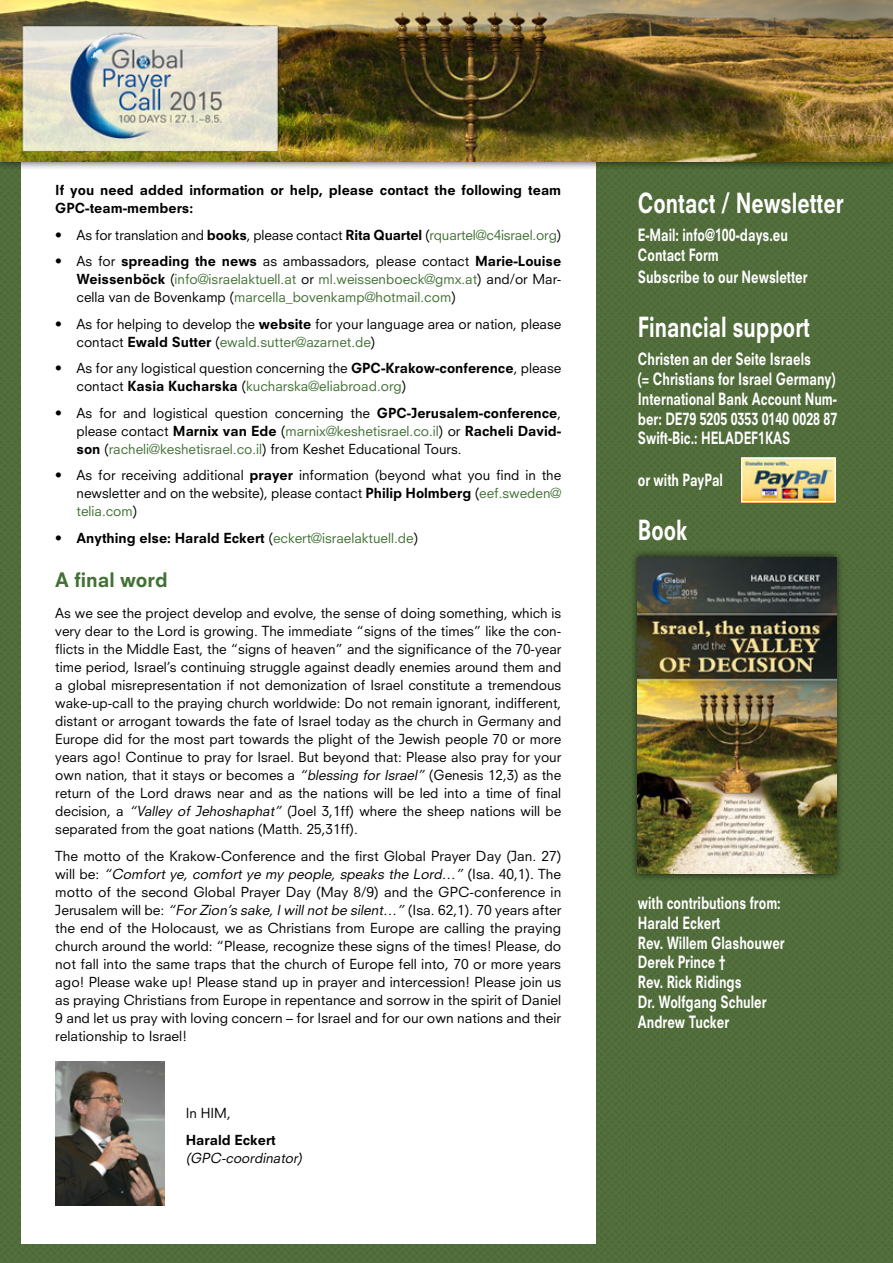
<style>
.page{position:relative;width:893px;height:1263px;background:#fff}
.page>*{position:absolute;margin:0;border:0;box-sizing:border-box;transform-origin:0 0}
.t1{font:800 27px "Neuzeit S";color:#fff;scale:.75 1}
.t2{font:800 19.5px "Neuzeit S";color:#427135}
.t3{font:800 16.5px/19.8px "Neuzeit S";color:#fff;scale:.75 1}
.t4{font:13.5px/18px "Neuzeit S";color:#000;text-align:justify}
.t5{font:13.5px/18px "Neuzeit S";color:#427135;text-align:justify}
.t6{font:800 13.5px/18px "Neuzeit S";color:#000}
.t7{font:italic 13.5px "Neuzeit S";color:#000}
.s1{font-weight:800}
.s2{color:#427135}
.s3{color:#000}
.s4{font-weight:800;color:#000}
.s5{font-weight:400}
.s6{font-weight:400;color:#427135}
.s7{font-style:italic}
</style>
<div class="page">
<img style="left:0;top:170px;width:893px;height:1093px">
<div style="left:21px;top:150px;width:574px;height:1094px;background:#fff"></div>
<div style="left:0;top:0;width:893px;height:170px;background:#000;opacity:.75"></div>
<img style="left:0;top:0;width:893px;height:162px">
<div style="left:630px;top:549px;width:214px;height:333px;background:#000;opacity:.75"></div>
<img style="left:638px;top:557px;width:198px;height:317px">
<img style="left:743px;top:459px;width:91px;height:41px">
<div style="left:741px;top:457px;width:95px;height:45px;border:1px solid #fff"></div>
<img style="left:55px;top:1062px;width:109px;height:143px">
<p class="t6" style="left:55px;top:181px;width:507px">If you need added information or help, please contact the following team<br>GPC-team-members:</p>
<p class="t4" style="left:55px;top:226px;width:507px">• As for translation and <span class="s1">books</span>, please contact <span class="s1">Rita Quartel</span> (<span class="s2">rquartel@c4israel.org</span>)</p>
<p class="t5" style="left:77px;top:252px;width:486px;text-indent:-21px"><span class="s3">• As for</span> <span class="s4">spreading the news</span> <span class="s3">as ambassadors, please contact</span> <span class="s4">Marie-Louise Weissenböck</span> <span class="s3">(</span>info@israelaktuell.at <span class="s3">or</span> ml.weissenboeck@gmx.at<span class="s3">) and/or Mar&shy;cella van de Bovenkamp (</span>marcella_bovenkamp@hotmail.com<span class="s3">)</span></p>
<p class="t4" style="left:77px;top:315px;width:486px;text-indent:-21px">• As for helping to develop the <span class="s1">website</span> for your language area or nation, please contact <span class="s1">Ewald Sutter</span> (<span class="s2">ewald.sutter@azarnet.de</span>)</p>
<p class="t4" style="left:77px;top:359px;width:486px;text-indent:-21px">• As for any logistical question concerning the <span class="s1">GPC-Krakow-conference</span>, please contact <span class="s1">Kasia Kucharska</span> (<span class="s2">kucharska@eliabroad.org</span>)</p>
<p class="t4" style="left:77px;top:404px;width:486px;text-indent:-21px">• As for and logistical question concerning the <span class="s1">GPC-Jerusalem-conference</span>, please contact <span class="s1">Marnix van Ede</span> (<span class="s2">marnix@keshetisrael.co.il</span>) or <span class="s1">Racheli David&shy;son</span> (<span class="s2">racheli@keshetisrael.co.il</span>) from Keshet Educational Tours.</p>
<p class="t4" style="left:77px;top:466px;width:486px;text-indent:-21px">• As for receiving additional <span class="s1">prayer</span> information (beyond what you find in the newsletter and on the website), please contact <span class="s1">Philip Holmberg</span> (<span class="s2">eef.sweden@ telia.com</span>)</p>
<p class="t6" style="left:55px;top:529px;width:364px">• Anything else: Harald Eckert <span class="s5">(</span><span class="s6">eckert@israelaktuell.de</span><span class="s5">)</span></p>
<h2 class="t2" style="left:55px;top:568px;width:114px">A final word</h2>
<p class="t4" style="left:55px;top:604px;width:508px">As we see the project develop and evolve, the sense of doing something, which is very dear to the Lord is growing. The immediate “signs of the times” like the con&shy;flicts in the Middle East, the “signs of heaven” and the significance of the 70-year time period, Israel’s continuing struggle against deadly enemies around them and a global misrepresentation if not demonization of Israel constitute a tremendous wake-up-call to the praying church worldwide: Do not remain ignorant, indifferent, distant or arrogant towards the fate of Israel today as the church in Germany and Europe did for the most part towards the plight of the Jewish people 70 or more years ago! Continue to pray for Israel. But beyond that: Please also pray for your own nation, that it stays or becomes a <span class="s7">“blessing for Israel”</span> (Genesis 12,3) as the return of the Lord draws near and as the nations will be led into a time of final decision, a <span class="s7">“Valley of Jehoshaphat”</span> (Joel 3,1ff) where the sheep nations will be separated from the goat nations (Matth. 25,31ff).</p>
<p class="t4" style="left:55px;top:847px;width:508px">The motto of the Krakow-Conference and the first Global Prayer Day (Jan. 27) w i l l b e : <span class="s7">“Comfort ye, comfort ye my people, speaks the Lord…”</span> ( I s a . 4 0, 1 ) . T h e motto of the second Global Prayer Day (May 8/9) and the GPC-conference in Jerusalem will be: <span class="s7">“ForZion’s sake,Iwillnotbe silent…”</span> (Isa. 62,1). 70 years after the end of the Holocaust, we as Christians from Europe are calling the praying church around the world: “Please, recognize these signs of the times! Please, do not fall into the same traps that the church of Europe fell into, 70 or more years ago! Please wake up! Please stand up in prayer and intercession! Please join us as praying Christians from Europe in repentance and sorrow in the spirit of Daniel 9 and let us pray with loving concern – for Israel and for our own nations and their relationship to Israel!</p>
<p class="t4" style="left:186px;top:1104px;width:47px">In HIM,</p>
<p class="t6" style="left:186px;top:1131px;width:92px">Harald Eckert</p>
<p class="t7" style="left:186px;top:1149px;width:121px">(GPC-coordinator)</p>
<h1 class="t1" style="left:638px;top:187px;width:276px">Contact / Newsletter</h1>
<p class="t3" style="left:638px;top:225px;width:202px">E-Mail: info@100-days.eu<br>Contact Form</p>
<p class="t3" style="left:638px;top:267px;width:228px">Subscribe to our Newsletter</p>
<h1 class="t1" style="left:638px;top:310px;width:231px">Financial support</h1>
<p class="t3" style="left:638px;top:349px;width:267px">Christen an der Seite Israels<br>(= Christians for Israel Germany)<br>International Bank Account Num&shy;ber: DE79 5205 0353 0140 0028 87<br>Swift-Bic.: HELADEF1KAS</p>
<p class="t3" style="left:638px;top:470px;width:115px">or with PayPal</p>
<h1 class="t1" style="left:638px;top:513px;width:67px">Book</h1>
<p class="t3" style="left:638px;top:893px;width:197px">with contributions from:<br>Harald Eckert<br>Rev. Willem Glashouwer<br>Derek Prince †<br>Rev. Rick Ridings<br>Dr. Wolfgang Schuler<br>Andrew Tucker</p>
</div>
